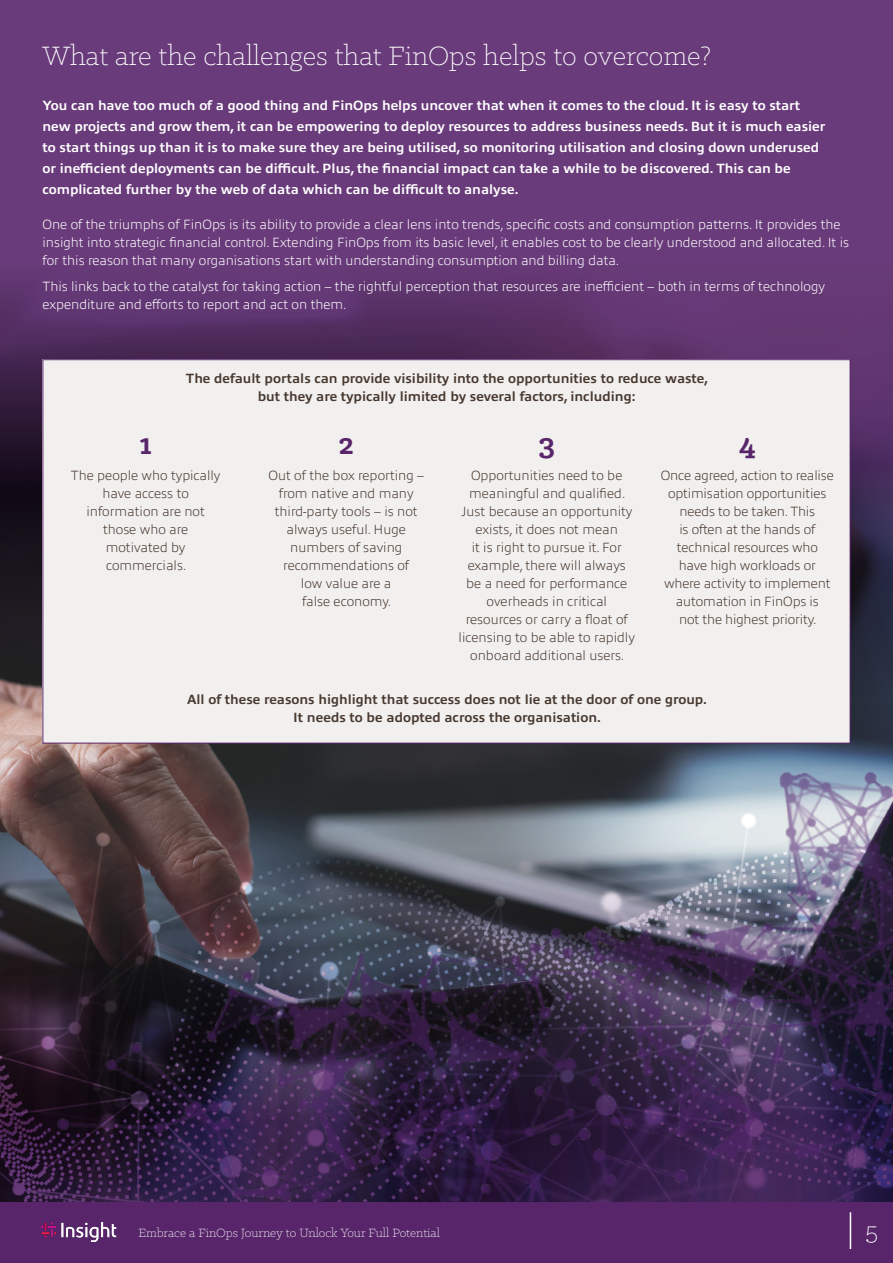
<style>
.page{position:relative;width:893px;height:1263px;background:#fff}
.page>*{position:absolute;margin:0;border:0;box-sizing:border-box;transform-origin:0 0}
.t1{font:700 33px "Klinic Slab";color:#58256b}
.t2{font:300 30px "Klinic Slab";color:#fff}
.t3{font:300 27px "Klinic Slab";color:#fff}
.t4{font:200 13.5px/18px "Allumi Pro";color:#47382f;text-align:center}
.t5{font:200 13.5px/18px "Allumi Pro";color:#fff}
.t6{font:700 13.5px/21px "Allumi Pro";color:#fff}
.t7{font:700 13.5px/18px "Allumi Pro";color:#47382f;text-align:center}
.t8{font:300 13.5px "Klinic Slab";color:#fff}
</style>
<div class="page">
<div style="left:0;top:1201px;width:893px;height:62px;background:#58256b"></div>
<img style="left:41px;top:1222px;width:76px;height:19px">
<hr style="left:850px;top:1212px;width:1px;height:37px;background:#fff">
<svg style="left:0;top:0;width:893px;height:597px;background:#623773"></svg>
<div style="left:43px;top:360px;width:807px;height:383px;background:#f2f0ee"></div>
<img style="left:0;top:597px;width:893px;height:604px">
<h2 class="t2" style="left:43px;top:37px;width:670px">What are the challenges that FinOps helps to overcome?</h2>
<p class="t6" style="left:43px;top:94px;width:784px">You can have too much of a good thing and FinOps helps uncover that when it comes to the cloud. It is easy to start new projects and grow them, it can be empowering to deploy resources to address business needs. But it is much easier to start things up than it is to make sure they are being utilised, so monitoring utilisation and closing down underused or inefficient deployments can be difficult. Plus, the financial impact can take a while to be discovered. This can be complicated further by the web of data which can be difficult to analyse.</p>
<p class="t5" style="left:43px;top:214px;width:808px">One of the triumphs of FinOps is its ability to provide a clear lens into trends, specific costs and consumption patterns. It provides the insight into strategic financial control. Extending FinOps from its basic level, it enables cost to be clearly understood and allocated. It is for this reason that many organisations start with understanding consumption and billing data.</p>
<p class="t5" style="left:43px;top:277px;width:784px">This links back to the catalyst for taking action – the rightful perception that resources are inefficient – both in terms of technology expenditure and efforts to report and act on them.</p>
<p class="t7" style="left:186px;top:368px;width:524px">The default portals can provide visibility into the opportunities to reduce waste, but they are typically limited by several factors, including:</p>
<h1 class="t1" style="left:139px;top:422px;width:14px">1</h1>
<p class="t4" style="left:71px;top:465px;width:151px">The people who typically have access to information are not those who are motivated by commercials.</p>
<h1 class="t1" style="left:338px;top:422px;width:17px">2</h1>
<p class="t4" style="left:269px;top:465px;width:157px">Out of the box reporting – from native and many third-party tools – is not always useful. Huge numbers of saving recommendations of<br>low value are a<br>false economy.</p>
<h1 class="t1" style="left:538px;top:422px;width:18px">3</h1>
<p class="t4" style="left:459px;top:465px;width:178px">Opportunities need to be meaningful and qualified.<br>Just because an opportunity exists, it does not mean<br>it is right to pursue it. For example, there will always be a need for performance overheads in critical resources or carry a float of licensing to be able to rapidly onboard additional users.</p>
<h1 class="t1" style="left:739px;top:422px;width:18px">4</h1>
<p class="t4" style="left:661px;top:465px;width:175px">Once agreed, action to realise optimisation opportunities needs to be taken. This<br>is often at the hands of technical resources who have high workloads or where activity to implement automation in FinOps is<br>not the highest priority.</p>
<p class="t7" style="left:187px;top:690px;width:521px">All of these reasons highlight that success does not lie at the door of one group.<br>It needs to be adopted across the organisation.</p>
<p class="t8" style="left:139px;top:1224px;width:303px">Embrace a FinOps Journey to Unlock Your Full Potential</p>
<h3 class="t3" style="left:865px;top:1214px;width:14px">5</h3>
</div>
